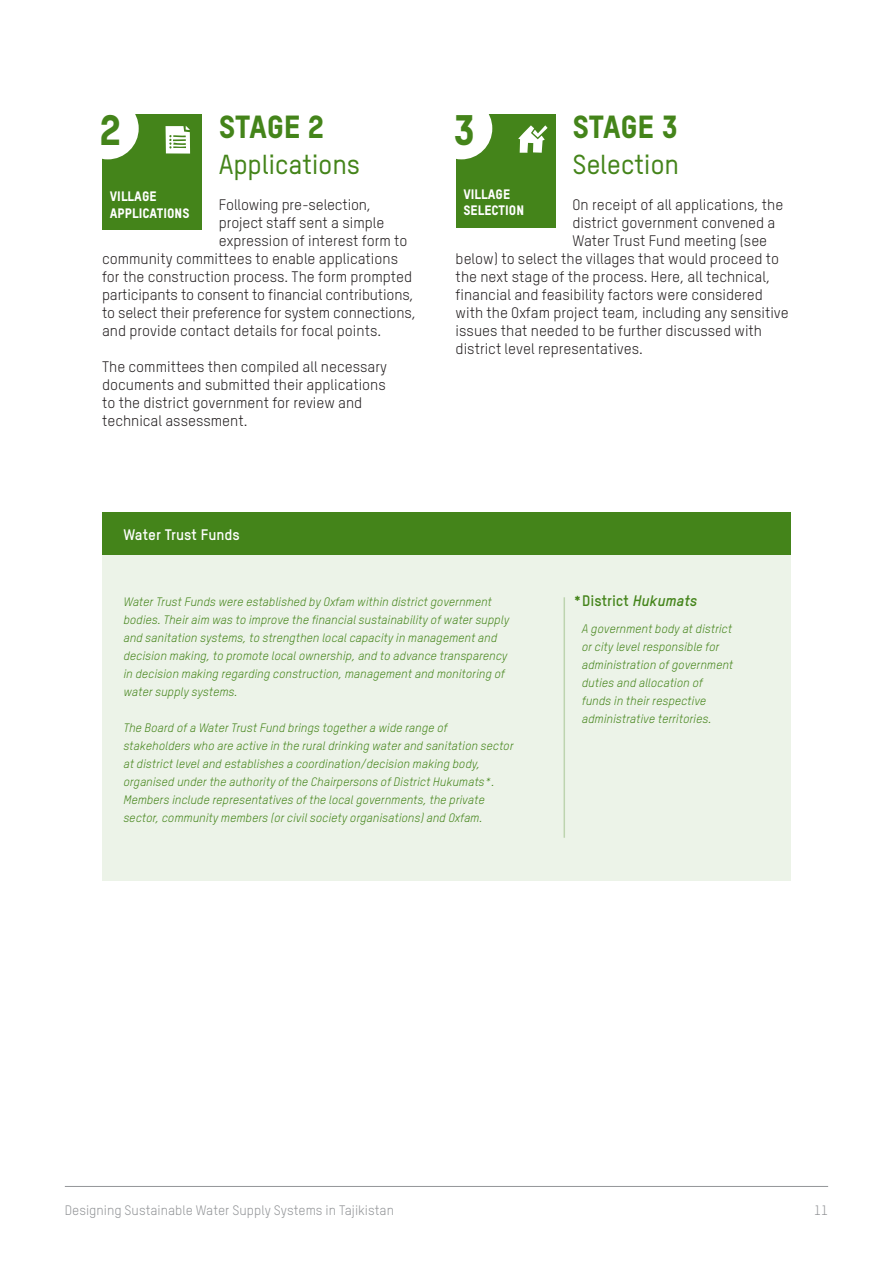
<style>
.page{position:relative;width:893px;height:1263px;background:#fff}
.page>*{position:absolute;margin:0;border:0;box-sizing:border-box;transform-origin:0 0}
.t1{font:42px "Oxfam TSTARPRO Headline";color:#44841a}
.Header_2{font:31.5px "Oxfam TSTARPRO Headline";letter-spacing:-.01em;color:#44841a}
.Header_2B{font:500 27px "Oxfam TSTARPRO";letter-spacing:-.01em;color:#44841a}
.Body{font:15px/18px "Oxfam TSTARPRO";color:#231f20}
.Callout_small{font:700 15px "Oxfam TSTARPRO";color:#44841a}
.Header_4{font:700 15px "Oxfam TSTARPRO";color:#fff}
.t2{font:13.5px "Oxfam TSTARPRO";color:#939598}
.t3{font:13.5px/16.2px "Oxfam TSTARPRO Headline";color:#fff}
.Callout_small-2{font:italic 12px/18px "Oxfam TSTARPRO";color:#44841a}
.s1{font-style:italic}
</style>
<div class="page">
<hr style="left:65px;top:1186px;width:763px;height:1px;background:#939598">
<div style="left:102px;top:512px;width:689px;height:369px;background:#ecf3e8"></div>
<div style="left:102px;top:512px;width:689px;height:43px;background:#44841a"></div>
<div style="left:456px;top:114px;width:99px;height:113px;background:#44841a"></div>
<div style="left:430px;top:98px;width:62px;height:61px;background:#fff;border-radius:50%"></div>
<svg style="left:518px;top:125px;width:30px;height:28px"></svg>
<div style="left:102px;top:114px;width:100px;height:116px;background:#44841a"></div>
<div style="left:77px;top:98px;width:62px;height:61px;background:#fff;border-radius:50%"></div>
<svg style="left:166px;top:126px;width:24px;height:28px"></svg>
<hr style="left:564px;top:597px;width:1px;height:241px;background:#bdd4af">
<p class="t1" style="left:100px;top:104px;width:23px">2</p>
<p class="Header_2" style="left:219px;top:107px;width:107px">STAGE 2</p>
<p class="t1" style="left:453px;top:104px;width:23px">3</p>
<p class="Header_2B" style="left:219px;top:148px;width:143px">Applications</p>
<p class="Body" style="left:219px;top:196px;width:154px">Following pre-selection,</p>
<p class="Body" style="left:219px;top:214px;width:167px">project staff sent a simple</p>
<p class="Body" style="left:219px;top:232px;width:190px">expression of interest form to</p>
<p class="Body" style="left:102px;top:250px;width:297px">community committees to enable applications</p>
<p class="Body" style="left:102px;top:268px;width:312px">for the construction process. The form prompted</p>
<p class="Body" style="left:102px;top:286px;width:313px">participants to consent to financial contributions,</p>
<p class="Body" style="left:102px;top:304px;width:315px">to select their preference for system connections,</p>
<p class="Body" style="left:102px;top:322px;width:281px">and provide contact details for focal points.</p>
<p class="Body" style="left:102px;top:358px;width:286px">The committees then compiled all necessary documents and submitted their applications to the district government for review and technical assessment.</p>
<p class="Header_2" style="left:572px;top:107px;width:107px">STAGE 3</p>
<p class="Header_2B" style="left:572px;top:148px;width:108px">Selection</p>
<p class="Body" style="left:572px;top:196px;width:212px">On receipt of all applications, the</p>
<p class="Body" style="left:572px;top:214px;width:204px">district government convened a</p>
<p class="Body" style="left:572px;top:232px;width:196px">Water Trust Fund meeting (see</p>
<p class="Body" style="left:456px;top:250px;width:325px">below) to select the villages that would proceed to</p>
<p class="Body" style="left:456px;top:268px;width:316px">the next stage of the process. Here, all technical,</p>
<p class="Body" style="left:456px;top:286px;width:309px">financial and feasibility factors were considered</p>
<p class="Body" style="left:456px;top:304px;width:335px">with the Oxfam project team, including any sensitive</p>
<p class="Body" style="left:456px;top:322px;width:308px">issues that needed to be further discussed with</p>
<p class="Body" style="left:456px;top:340px;width:189px">district level representatives.</p>
<p class="t3" style="left:463px;top:186px;width:62px">VILLAGE<br>SELECTION</p>
<p class="t3" style="left:110px;top:188px;width:81px">VILLAGE<br>APPLICATIONS</p>
<p class="Header_4" style="left:123px;top:526px;width:118px">Water Trust Funds</p>
<p class="Callout_small-2" style="left:123px;top:593px;width:387px">Water Trust Funds were established by Oxfam within district government bodies. Their aim was to improve the financial sustainability of water supply and sanitation systems, to strengthen local capacity in management and decision making, to promote local ownership, and to advance transparency in decision making regarding construction, management and monitoring of water supply systems.</p>
<p class="Callout_small-2" style="left:123px;top:719px;width:392px">The Board of a Water Trust Fund brings together a wide range of stakeholders who are active in the rural drinking water and sanitation sector at district level and establishes a coordination/decision making body, organised under the authority of the Chairpersons of District Hukumats*.<br>Members include representatives of the local governments, the private sector, community members (or civil society organisations) and Oxfam.</p>
<p class="Callout_small" style="left:573px;top:592px;width:125px">*District <span class="s1">Hukumats</span></p>
<p class="Callout_small-2" style="left:582px;top:619px;width:153px">A government body at district or city level responsible for administration of government duties and allocation of funds in their respective administrative territories.</p>
<p class="t2" style="left:65px;top:1202px;width:331px">Designing Sustainable Water Supply Systems in Tajikistan</p>
<p class="t2" style="left:814px;top:1202px;width:16px">11</p>
</div>
